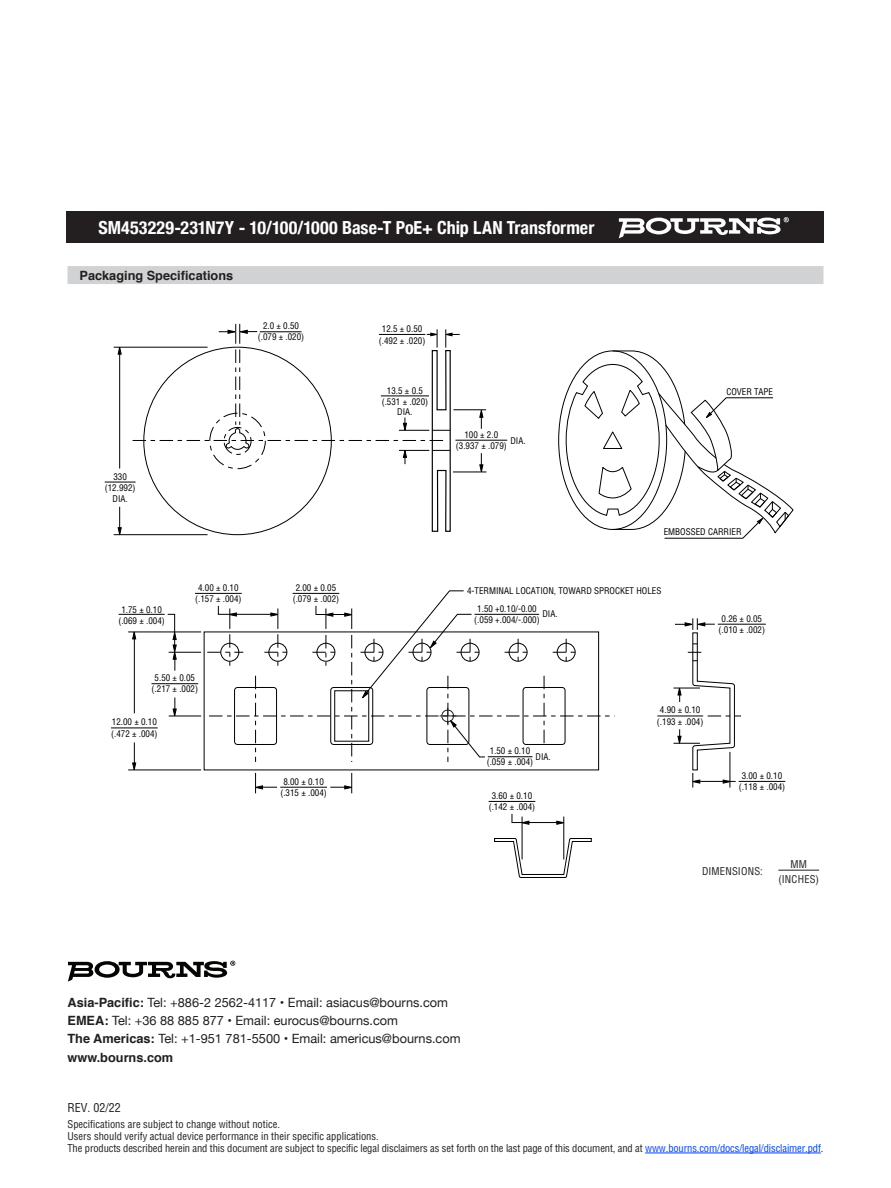
<style>
.page{position:relative;width:891px;height:1188px;background:#fff}
.page>*{position:absolute;margin:0;border:0;box-sizing:border-box;transform-origin:0 0}
.t1{font:700 condensed 18px "Helvetica Neue";color:#fff}
.t2{font:12.75px "Helvetica Neue";color:#231f20}
.t3{font:700 12.75px "Helvetica";color:#231f20}
.t4{font:condensed 12px "Helvetica";color:#231f20}
.negative_type_header{font:condensed 10.5px "Helvetica";letter-spacing:-.01em;color:#231f20}
.negative_type_header-2{font:condensed 10.5px "Helvetica";letter-spacing:.02em;color:#231f20}
.t5{font:condensed 9px/11.2px "Helvetica";color:#000;text-align:center}
.s1{font-family:"Helvetica";font-weight:700}
.s2{color:#0042f4}
</style>
<div class="page">
<div style="left:67px;top:212px;width:757px;height:31px;background:#231f20"></div>
<svg style="left:619px;top:217px;width:170px;height:21px"></svg>
<div style="left:68px;top:266px;width:756px;height:18px;background:#d1d2d4"></div>
<hr style="left:645px;top:1153px;width:176px;height:1px;background:#0042f4">
<svg style="left:494px;top:838px;width:98px;height:40px"></svg>
<svg style="left:565px;top:350px;width:229px;height:189px"></svg>
<hr style="left:453px;top:410px;width:33px;height:1px;background:#000">
<hr style="left:453px;top:472px;width:33px;height:1px;background:#000">
<svg style="left:479px;top:453px;width:4px;height:20px"></svg>
<svg style="left:479px;top:409px;width:4px;height:20px"></svg>
<hr style="left:455px;top:440px;width:52px;height:1px;background:#000">
<hr style="left:114px;top:347px;width:94px;height:1px;background:#000">
<hr style="left:114px;top:534px;width:94px;height:1px;background:#000">
<svg style="left:118px;top:346px;width:4px;height:9px"></svg>
<svg style="left:118px;top:507px;width:4px;height:29px"></svg>
<hr style="left:119px;top:352px;width:1px;height:117px;background:#000">
<hr style="left:105px;top:482px;width:31px;height:1px;background:#000">
<svg style="left:133px;top:324px;width:327px;height:208px"></svg>
<hr style="left:280px;top:787px;width:47px;height:1px;background:#000">
<hr style="left:169px;top:652px;width:32px;height:1px;background:#000">
<hr style="left:128px;top:632px;width:73px;height:1px;background:#000">
<hr style="left:128px;top:770px;width:73px;height:1px;background:#000">
<hr style="left:169px;top:716px;width:32px;height:1px;background:#000">
<svg style="left:255px;top:773px;width:22px;height:20px"></svg>
<svg style="left:132px;top:631px;width:4px;height:8px"></svg>
<hr style="left:134px;top:638px;width:1px;height:75px;background:#000">
<svg style="left:173px;top:698px;width:4px;height:19px"></svg>
<svg style="left:132px;top:742px;width:4px;height:29px"></svg>
<svg style="left:330px;top:773px;width:23px;height:20px"></svg>
<hr style="left:195px;top:593px;width:47px;height:1px;background:#000">
<hr style="left:151px;top:683px;width:47px;height:1px;background:#000">
<hr style="left:111px;top:728px;width:47px;height:1px;background:#000">
<hr style="left:522px;top:817px;width:1px;height:42px;background:#000">
<hr style="left:564px;top:817px;width:1px;height:42px;background:#000">
<hr style="left:489px;top:801px;width:46px;height:1px;background:#000">
<svg style="left:511px;top:813px;width:54px;height:12px"></svg>
<hr style="left:657px;top:716px;width:46px;height:1px;background:#000">
<hr style="left:739px;top:781px;width:46px;height:1px;background:#000">
<hr style="left:718px;top:624px;width:48px;height:1px;background:#000">
<svg style="left:674px;top:618px;width:67px;height:170px"></svg>
<svg style="left:167px;top:614px;width:10px;height:57px"></svg>
<hr style="left:119px;top:614px;width:46px;height:1px;background:#000">
<svg style="left:207px;top:590px;width:408px;height:172px"></svg>
<hr style="left:488px;top:756px;width:45px;height:1px;background:#000">
<svg style="left:68px;top:961px;width:167px;height:21px"></svg>
<hr style="left:778px;top:870px;width:41px;height:1px;background:#231f20">
<p class="t1" style="left:98px;top:212px;width:497px">SM453229-231N7Y - 10/100/1000 Base-T PoE+ Chip LAN Transformer</p>
<p class="t3" style="left:80px;top:265px;width:155px">Packaging Specifications</p>
<p class="t5" style="left:258px;top:320px;width:48px">2.0 ± 0.50 (.079 ± .020)</p>
<p class="t5" style="left:105px;top:471px;width:32px">330 (12.992)<br>DIA.</p>
<p class="t5" style="left:118px;top:604px;width:48px">1.75 ± 0.10 (.069 ± .004)</p>
<p class="t5" style="left:195px;top:582px;width:48px">4.00 ± 0.10 (.157 ± .004)</p>
<p class="t5" style="left:152px;top:672px;width:48px">5.50 ± 0.05 (.217 ± .002)</p>
<p class="t5" style="left:111px;top:716px;width:48px;text-align:left">12.00 ± 0.10 (.472 ± .004)</p>
<p class="t5" style="left:293px;top:582px;width:48px">2.00 ± 0.05 (.079 ± .002)</p>
<p class="t5" style="left:280px;top:776px;width:48px">8.00 ± 0.10 (.315 ± .004)</p>
<p class="t5" style="left:379px;top:323px;width:48px">12.5 ± 0.50 (.492 ± .020)</p>
<p class="t5" style="left:382px;top:384px;width:48px">13.5 ± 0.5 (.531 ± .020)</p>
<p class="t5" style="left:397px;top:405px;width:17px">DIA.</p>
<p class="t5" style="left:456px;top:429px;width:52px">100 ± 2.0 (3.937 ± .079)</p>
<p class="t5" style="left:510px;top:435px;width:17px">DIA.</p>
<p class="t5" style="left:726px;top:386px;width:48px">COVER TAPE</p>
<p class="t5" style="left:664px;top:526px;width:79px">EMBOSSED CARRIER</p>
<p class="t5" style="left:467px;top:585px;width:196px">4-TERMINAL LOCATION, TOWARD SPROCKET HOLES</p>
<p class="t5" style="left:474px;top:603px;width:67px">1.50 +0.10/-0.00 (.059 +.004/-.000)</p>
<p class="t5" style="left:542px;top:608px;width:17px">DIA.</p>
<p class="t5" style="left:719px;top:613px;width:48px">0.26 ± 0.05 (.010 ± .002)</p>
<p class="t5" style="left:487px;top:745px;width:48px">1.50 ± 0.10 (.059 ± .004)</p>
<p class="t5" style="left:536px;top:751px;width:17px">DIA.</p>
<p class="t5" style="left:489px;top:790px;width:48px">3.60 ± 0.10 (.142 ± .004)</p>
<p class="t5" style="left:657px;top:704px;width:48px">4.90 ± 0.10 (.193 ± .004)</p>
<p class="t5" style="left:739px;top:770px;width:48px">3.00 ± 0.10 (.118 ± .004)</p>
<p class="negative_type_header-2" style="left:702px;top:865px;width:62px">DIMENSIONS:</p>
<p class="negative_type_header" style="left:790px;top:857px;width:18px">MM</p>
<p class="negative_type_header" style="left:778px;top:872px;width:42px">(INCHES)</p>
<p class="t2" style="left:68px;top:993px;width:382px"><span class="s1">Asia-Pacific:</span> Tel: +886-2 2562-4117 • Email: asiacus@bourns.com</p>
<p class="t2" style="left:68px;top:1011px;width:332px"><span class="s1">EMEA:</span> Tel: +36 88 885 877 • Email: eurocus@bourns.com</p>
<p class="t2" style="left:68px;top:1029px;width:395px"><span class="s1">The Americas:</span> Tel: +1-951 781-5500 • Email: americus@bourns.com</p>
<p class="t3" style="left:68px;top:1047px;width:107px">www.bourns.com</p>
<p class="t4" style="left:68px;top:1100px;width:55px">REV. 02/22</p>
<p class="negative_type_header" style="left:68px;top:1118px;width:214px">Specifications are subject to change without notice.</p>
<p class="negative_type_header" style="left:68px;top:1130px;width:313px">Users should verify actual device performance in their specific applications.</p>
<p class="negative_type_header" style="left:68px;top:1142px;width:758px">The products described herein and this document are subject to specific legal disclaimers as set forth on the last page of this document, and at <span class="s2">www.bourns.com/docs/legal/disclaimer.pdf</span>.</p>
</div>
